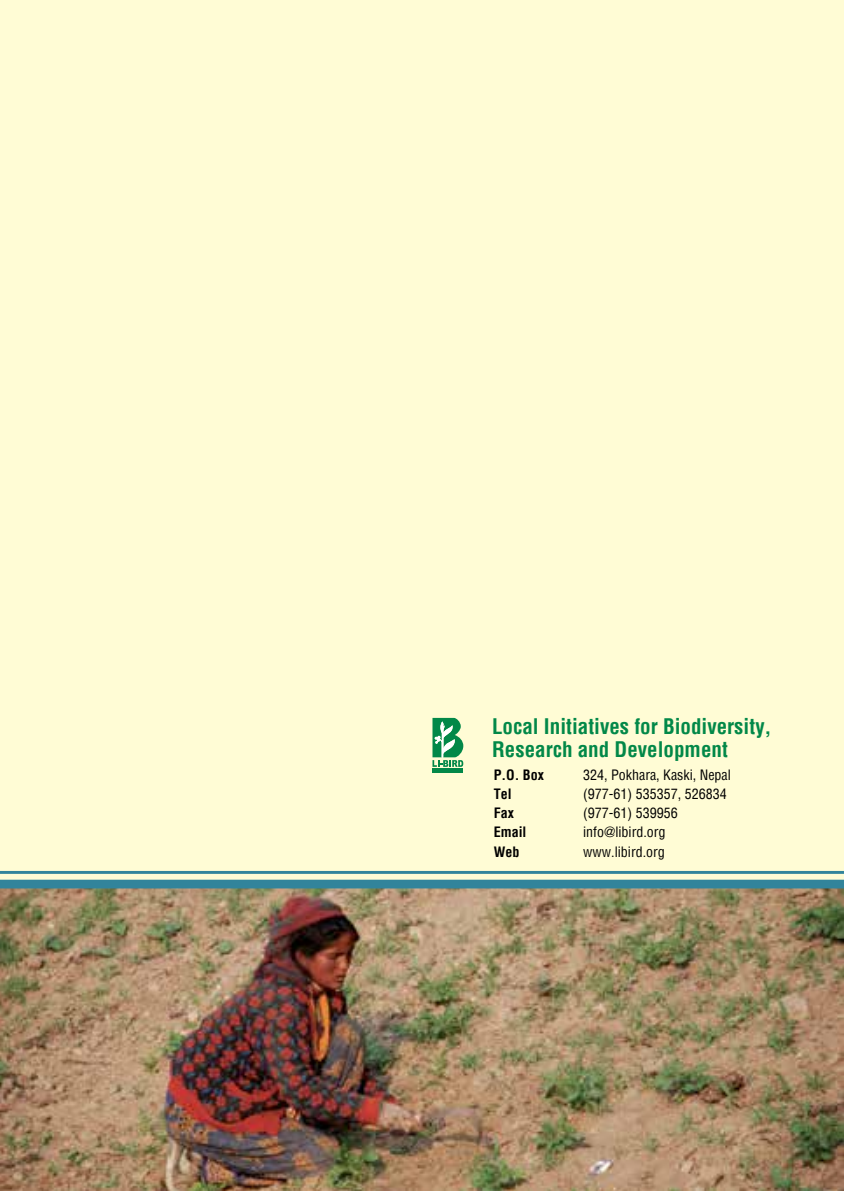
<style>
.page{position:relative;width:844px;height:1191px;background:#fff}
.page>*{position:absolute;margin:0;border:0;box-sizing:border-box;transform-origin:0 0}
.t1{font:700 condensed 21px/22.8px "Helvetica";color:#028848}
.t2{font:condensed 14px "Helvetica";color:#000}
.t3{font:700 condensed 14px "Helvetica";color:#000}
</style>
<div class="page">
<div style="left:0;top:0;width:843px;height:1191px;background:#fffcd5"></div>
<img style="left:0;top:888px;width:843px;height:303px">
<hr style="left:432px;top:768px;width:31px;height:1px;background:#028848">
<hr style="left:432px;top:770px;width:31px;height:2px;background:#028848">
<svg style="left:432px;top:718px;width:31px;height:49px;background:#5db280"></svg>
<hr style="left:0;top:871px;width:843px;height:3px;background:#32849b">
<div style="left:0;top:879px;width:843px;height:9px;background:#32849b"></div>
<h1 class="t1" style="left:492px;top:714px;width:281px">Local Initiatives for Biodiversity,<br>Research and Development</h1>
<p class="t3" style="left:493px;top:765px;width:52px">P.O. Box</p>
<p class="t2" style="left:583px;top:765px;width:149px">324, Pokhara, Kaski, Nepal</p>
<p class="t3" style="left:493px;top:784px;width:19px">Tel</p>
<p class="t2" style="left:583px;top:784px;width:145px">(977-61) 535357, 526834</p>
<p class="t3" style="left:493px;top:804px;width:22px">Fax</p>
<p class="t2" style="left:583px;top:804px;width:96px">(977-61) 539956</p>
<p class="t3" style="left:493px;top:823px;width:34px">Email</p>
<p class="t2" style="left:583px;top:823px;width:84px">info@libird.org</p>
<p class="t3" style="left:493px;top:842px;width:27px">Web</p>
<p class="t2" style="left:583px;top:842px;width:83px">www.libird.org</p>
</div>
